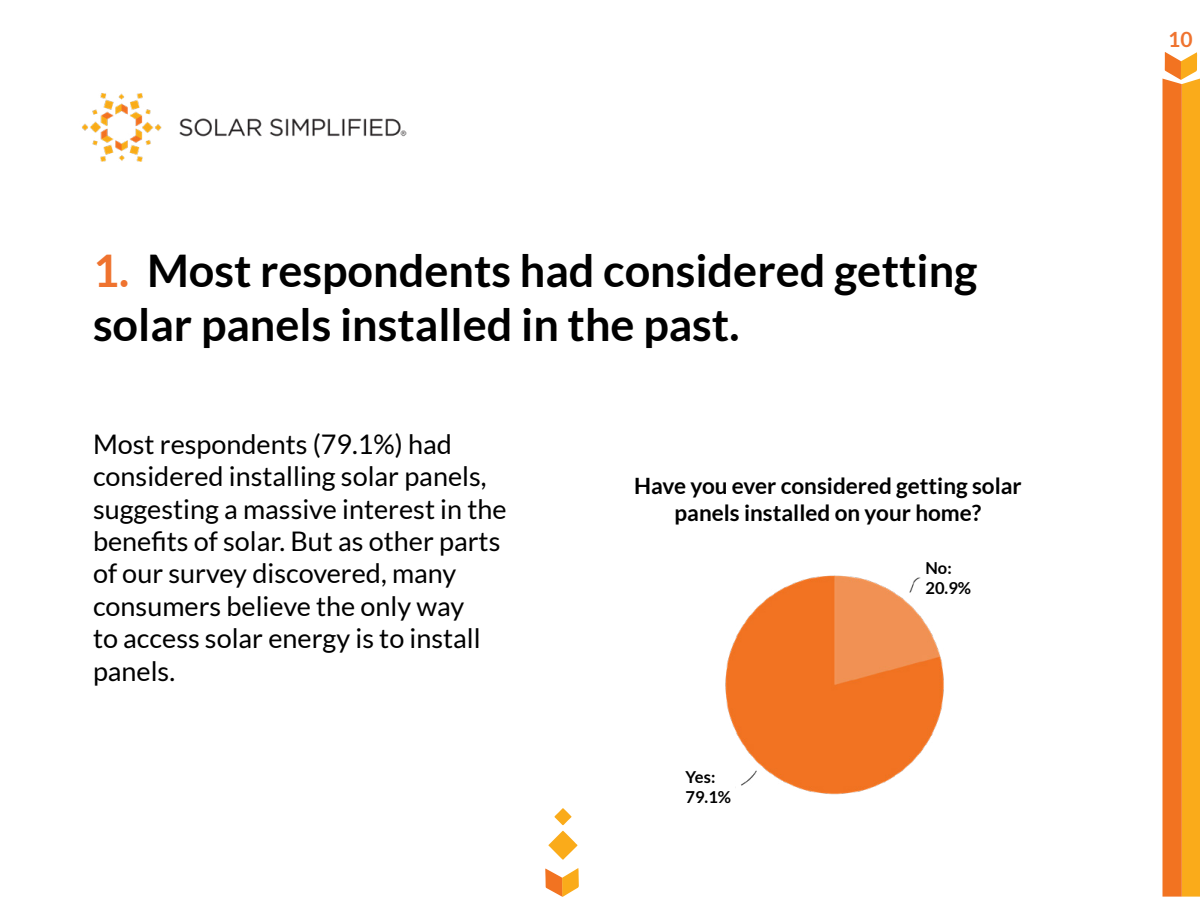
<style>
.page{position:relative;width:1200px;height:900px;background:#fff}
.page>*{position:absolute;margin:0;border:0;box-sizing:border-box;transform-origin:0 0}
.t1{font:700 45px/54px "Lato";color:#000}
.t2{font:27px/32.4px "Lato";color:#000}
.t3{font:700 22.5px/27px "Lato";color:#000;text-align:center}
.t4{font:700 21px "Lato";color:#ef732f}
.t5{font:700 16.5px/19.8px "Lato";color:#000}
.s1{color:#ef732f}
</style>
<div class="page">
<svg style="left:545px;top:868px;width:34px;height:29px"></svg>
<svg style="left:548px;top:808px;width:30px;height:52px"></svg>
<svg style="left:1162px;top:52px;width:38px;height:845px;background:#f69226"></svg>
<img style="left:81px;top:93px;width:326px;height:69px">
<img style="left:725px;top:575px;width:219px;height:220px">
<div style="left:638px;top:754px;width:97px;height:41px;background:#fff"></div>
<div style="left:922px;top:556px;width:98px;height:41px;background:#fff"></div>
<h1 class="t1" style="left:93px;top:243px;width:886px"><span class="s1">1.</span> Most respondents had considered getting solar panels installed in the past.</h1>
<p class="t2" style="left:93px;top:428px;width:415px">Most respondents (79.1%) had considered installing solar panels, suggesting a massive interest in the benefits of solar. But as other parts of our survey discovered, many consumers believe the only way<br>to access solar energy is to install panels.</p>
<p class="t3" style="left:634px;top:472px;width:389px">Have you ever considered getting solar panels installed on your home?</p>
<p class="t5" style="left:686px;top:767px;width:47px">Yes:<br>79.1%</p>
<p class="t5" style="left:925px;top:558px;width:47px">No:<br>20.9%</p>
<p class="t4" style="left:1168px;top:27px;width:26px">10</p>
</div>
